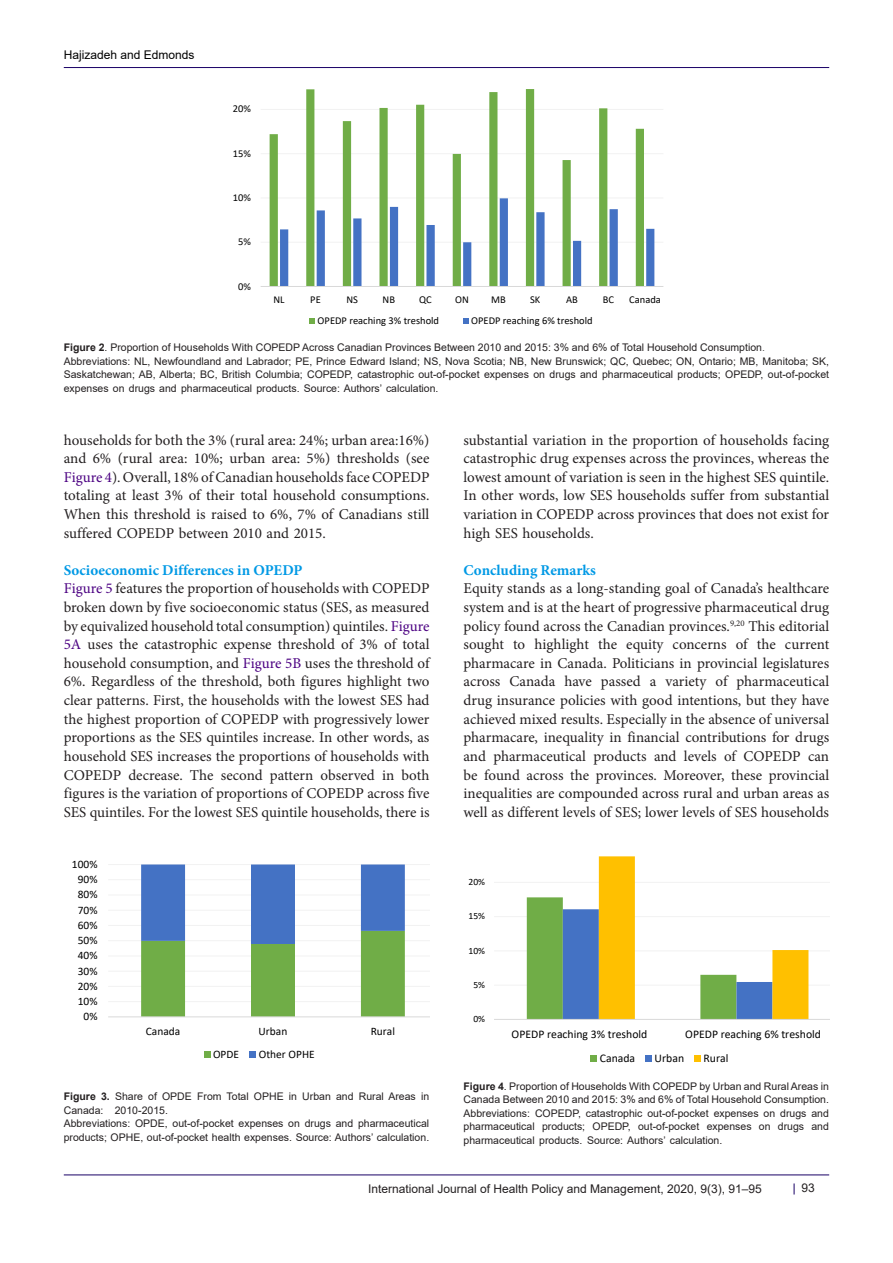
<style>
.page{position:relative;width:893px;height:1263px;background:#fff}
.page>*{position:absolute;margin:0;border:0;box-sizing:border-box;transform-origin:0 0}
.t1{font:15px/18.6px "Minion Pro";letter-spacing:-.005em;color:#231f20;text-align:justify}
.t2{font:700 15px "Minion Pro";color:#0099e5}
.t3{font:12px "Arial";color:#231f20}
.t4{font:12px "Arial";color:#000001}
.t5{font:11.7px "Calibri";color:#000}
.t6{font:11.4px "Calibri";color:#000}
.t7{font:10.5px/13.5px "Arial";color:#231f20;text-align:justify}
.t8{font:10.5px "Calibri";color:#000}
.t9{font:9.6px "Calibri";color:#000}
.s1{font-weight:700}
.s2{color:#595959}
.s3{color:#4b0082}
</style>
<div class="page">
<hr style="left:64px;top:67px;width:765px;height:1px;background:#190066">
<hr style="left:64px;top:1175px;width:765px;height:1px;background:#190066">
<svg style="left:260px;top:89px;width:404px;height:235px"></svg>
<svg style="left:108px;top:864px;width:321px;height:194px"></svg>
<svg style="left:494px;top:856px;width:335px;height:206px"></svg>
<p class="t4" style="left:64px;top:46px;width:132px">Hajizadeh and Edmonds</p>
<p class="t8" style="left:233px;top:102px;width:20px">20%</p>
<p class="t8" style="left:233px;top:146px;width:20px">15%</p>
<p class="t8" style="left:233px;top:190px;width:20px">10%</p>
<p class="t8" style="left:238px;top:234px;width:14px">5%</p>
<p class="t8" style="left:238px;top:279px;width:14px">0%</p>
<p class="t8" style="left:273px;top:292px;width:13px">NL</p>
<p class="t8" style="left:310px;top:292px;width:12px">PE</p>
<p class="t8" style="left:346px;top:292px;width:13px">NS</p>
<p class="t8" style="left:383px;top:292px;width:14px">NB</p>
<p class="t8" style="left:419px;top:292px;width:14px">QC</p>
<p class="t8" style="left:455px;top:292px;width:15px">ON</p>
<p class="t8" style="left:491px;top:292px;width:16px">MB</p>
<p class="t8" style="left:530px;top:292px;width:12px">SK</p>
<p class="t8" style="left:566px;top:292px;width:13px">AB</p>
<p class="t8" style="left:603px;top:292px;width:13px">BC</p>
<p class="t8" style="left:629px;top:292px;width:33px">Canada</p>
<p class="t8" style="left:318px;top:314px;width:123px">OPEDP reaching 3% treshold</p>
<p class="t8" style="left:471px;top:314px;width:123px">OPEDP reaching 6% treshold</p>
<p class="t7" style="left:64px;top:340px;width:703px"><span class="s1">Figure 2</span>. Proportion of Households With COPEDP Across Canadian Provinces Between 2010 and 2015: 3% and 6% of Total Household Consumption<span class="s2">.</span></p>
<p class="t7" style="left:64px;top:354px;width:767px">Abbreviations: NL, Newfoundland and Labrador; PE, Prince Edward Island; NS, Nova Scotia; NB, New Brunswick; QC, Quebec; ON, Ontario; MB, Manitoba; SK, Saskatchewan; AB, Alberta; BC, British Columbia; COPEDP, catastrophic out-of-pocket expenses on drugs and pharmaceutical products; OPEDP, out-of-pocket expenses on drugs and pharmaceutical products. Source: Authors’ calculation.</p>
<p class="t1" style="left:64px;top:431px;width:367px">households for both the 3% (rural area: 24%; urban area:16%) and 6% (rural area: 10%; urban area: 5%) thresholds (see <span class="s3">Figure 4</span>). Overall, 18% of Canadian households face COPEDP totaling at least 3% of their total household consumptions.<br>When this threshold is raised to 6%, 7% of Canadians still suffered COPEDP between 2010 and 2015.</p>
<p class="t2" style="left:64px;top:559px;width:240px">Socioeconomic Differences in OPEDP</p>
<p class="t1" style="left:64px;top:579px;width:367px"><span class="s3">Figure 5</span> features the proportion of households with COPEDP broken down by five socioeconomic status (SES, as measured by equivalized household total consumption) quintiles. <span class="s3">Figure 5A</span> uses the catastrophic expense threshold of 3% of total household consumption, and <span class="s3">Figure 5B</span> uses the threshold of 6%. Regardless of the threshold, both figures highlight two clear patterns. First, the households with the lowest SES had the highest proportion of COPEDP with progressively lower proportions as the SES quintiles increase. In other words, as household SES increases the proportions of households with COPEDP decrease. The second pattern observed in both figures is the variation of proportions of COPEDP across five SES quintiles. For the lowest SES quintile households, there is</p>
<p class="t6" style="left:72px;top:856px;width:27px">100%</p>
<p class="t6" style="left:78px;top:871px;width:21px">90%</p>
<p class="t6" style="left:78px;top:887px;width:21px">80%</p>
<p class="t6" style="left:78px;top:902px;width:21px">70%</p>
<p class="t6" style="left:78px;top:917px;width:21px">60%</p>
<p class="t6" style="left:78px;top:932px;width:21px">50%</p>
<p class="t6" style="left:78px;top:947px;width:21px">40%</p>
<p class="t6" style="left:78px;top:963px;width:21px">30%</p>
<p class="t6" style="left:78px;top:978px;width:21px">20%</p>
<p class="t6" style="left:78px;top:993px;width:21px">10%</p>
<p class="t6" style="left:84px;top:1008px;width:15px">0%</p>
<p class="t6" style="left:146px;top:1023px;width:36px">Canada</p>
<p class="t6" style="left:259px;top:1023px;width:30px">Urban</p>
<p class="t6" style="left:371px;top:1023px;width:26px">Rural</p>
<p class="t6" style="left:213px;top:1046px;width:28px">OPDE</p>
<p class="t6" style="left:259px;top:1046px;width:57px">Other OPHE</p>
<p class="t7" style="left:64px;top:1090px;width:367px"><span class="s1">Figure 3.</span> Share of OPDE From Total OPHE in Urban and Rural Areas in<br>Canada: 2010-2015.</p>
<p class="t7" style="left:64px;top:1117px;width:367px">Abbreviations: OPDE, out-of-pocket expenses on drugs and pharmaceutical products; OPHE, out-of-pocket health expenses. Source: Authors’ calculation.</p>
<p class="t1" style="left:463px;top:431px;width:367px">substantial variation in the proportion of households facing catastrophic drug expenses across the provinces, whereas the lowest amount of variation is seen in the highest SES quintile.<br>In other words, low SES households suffer from substantial variation in COPEDP across provinces that does not exist for high SES households.</p>
<p class="t2" style="left:463px;top:559px;width:134px">Concluding Remarks</p>
<p class="t1" style="left:463px;top:579px;width:367px">Equity stands as a long-standing goal of Canada’s healthcare system and is at the heart of progressive pharmaceutical drug policy found across the Canadian provinces.<sup>9,20</sup> This editorial sought to highlight the equity concerns of the current pharmacare in Canada. Politicians in provincial legislatures across Canada have passed a variety of pharmaceutical drug insurance policies with good intentions, but they have achieved mixed results. Especially in the absence of universal pharmacare, inequality in financial contributions for drugs and pharmaceutical products and levels of COPEDP can be found across the provinces. Moreover, these provincial inequalities are compounded across rural and urban areas as well as different levels of SES; lower levels of SES households</p>
<p class="t9" style="left:468px;top:875px;width:18px">20%</p>
<p class="t9" style="left:468px;top:909px;width:18px">15%</p>
<p class="t9" style="left:468px;top:944px;width:18px">10%</p>
<p class="t9" style="left:473px;top:978px;width:13px">5%</p>
<p class="t9" style="left:473px;top:1012px;width:13px">0%</p>
<p class="t5" style="left:512px;top:1026px;width:137px">OPEDP reaching 3% treshold</p>
<p class="t5" style="left:685px;top:1026px;width:137px">OPEDP reaching 6% treshold</p>
<p class="t5" style="left:600px;top:1050px;width:37px">Canada</p>
<p class="t5" style="left:655px;top:1050px;width:31px">Urban</p>
<p class="t5" style="left:703px;top:1050px;width:26px">Rural</p>
<p class="t7" style="left:463px;top:1079px;width:367px"><span class="s1">Figure 4</span>. Proportion of Households With COPEDP by Urban and Rural Areas in Canada Between 2010 and 2015: 3% and 6% of Total Household Consumption.<br>Abbreviations: COPEDP, catastrophic out-of-pocket expenses on drugs and pharmaceutical products; OPEDP, out-of-pocket expenses on drugs and pharmaceutical products. Source: Authors’ calculation.</p>
<p class="t3" style="left:368px;top:1180px;width:395px">International Journal of Health Policy and Management, 2020, 9(3), 91–95</p>
<p class="t3" style="left:801px;top:1180px;width:15px">93</p>
</div>
